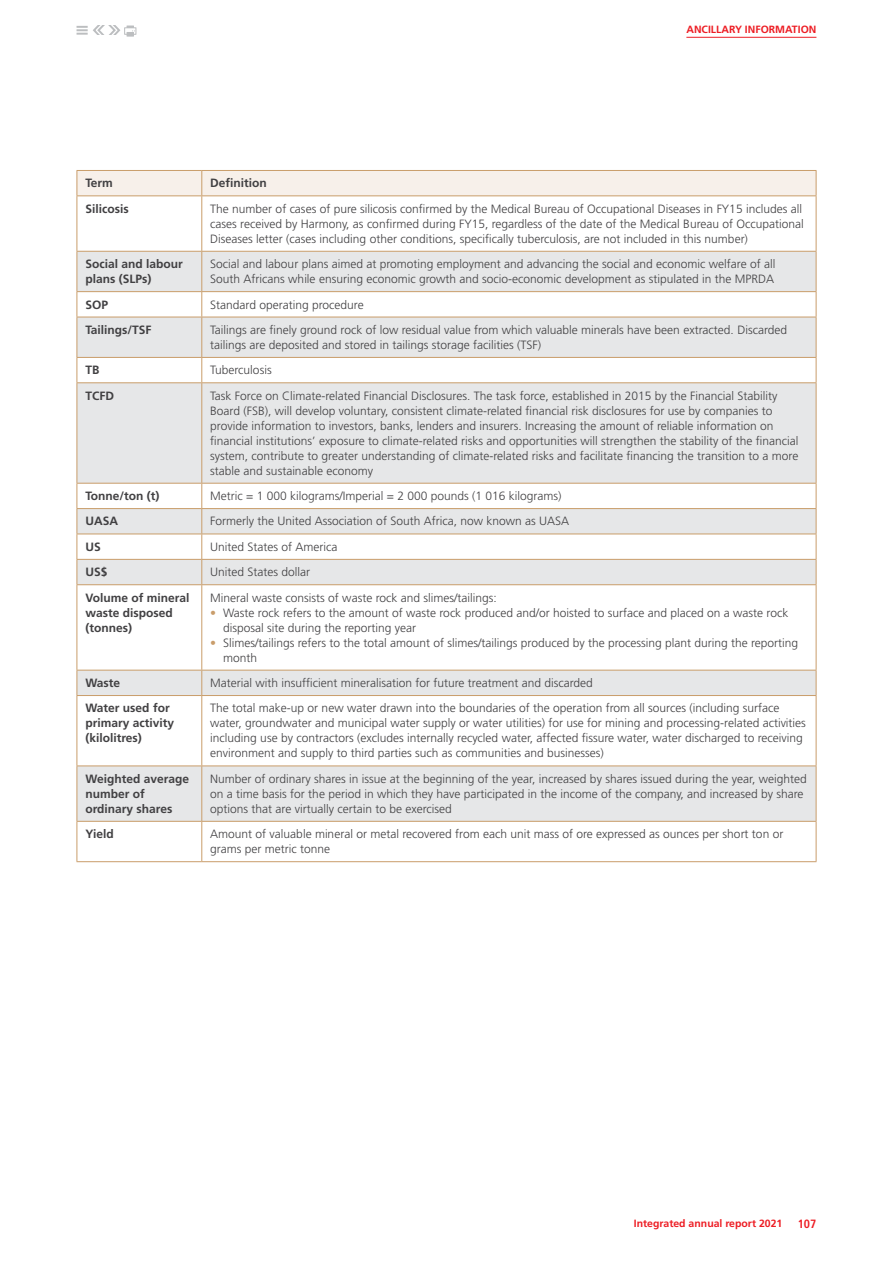
<style>
.page{position:relative;width:893px;height:1263px;background:#fff}
.page>*{position:absolute;margin:0;border:0;box-sizing:border-box;transform-origin:0 0}
.t1{font:300 12px/15px "Frutiger LT Std";color:#414042}
.t2{font:700 12px/15px "Frutiger LT Std";color:#414042}
.t3{font:700 condensed 12px "Frutiger LT Std";color:#ed1d24}
.t4{font:700 10.5px "Frutiger LT Std";color:#ed1d24}
.s1{color:#c99d6b}
</style>
<div class="page">
<svg style="left:78px;top:252px;width:738px;height:569px;fill:#e6e7e8"></svg>
<hr style="left:77px;top:861px;width:125px;height:1px;background:#c99d6a">
<hr style="left:202px;top:861px;width:614px;height:1px;background:#c99d6a">
<svg style="left:77px;top:170px;width:740px;height:26px;background:#f3eae1"></svg>
<hr style="left:77px;top:196px;width:1px;height:55px;background:#c99d6a">
<hr style="left:201px;top:196px;width:1px;height:55px;background:#c99d6a">
<hr style="left:816px;top:196px;width:1px;height:55px;background:#c99d6a">
<svg style="left:77px;top:292px;width:1px;height:25px"></svg>
<svg style="left:201px;top:292px;width:1px;height:25px"></svg>
<svg style="left:816px;top:292px;width:1px;height:25px"></svg>
<svg style="left:77px;top:358px;width:1px;height:24px"></svg>
<svg style="left:201px;top:358px;width:1px;height:24px"></svg>
<svg style="left:816px;top:358px;width:1px;height:24px"></svg>
<hr style="left:77px;top:585px;width:1px;height:85px;background:#c99d6a">
<hr style="left:201px;top:585px;width:1px;height:85px;background:#c99d6a">
<hr style="left:816px;top:585px;width:1px;height:85px;background:#c99d6a">
<hr style="left:77px;top:696px;width:1px;height:69px;background:#c99d6a">
<hr style="left:201px;top:696px;width:1px;height:69px;background:#c99d6a">
<hr style="left:816px;top:696px;width:1px;height:69px;background:#c99d6a">
<hr style="left:77px;top:822px;width:1px;height:39px;background:#c99d6a">
<hr style="left:201px;top:822px;width:1px;height:39px;background:#c99d6a">
<hr style="left:816px;top:822px;width:1px;height:39px;background:#c99d6a">
<hr style="left:77px;top:251px;width:125px;height:1px;background:#c99d6a">
<hr style="left:77px;top:252px;width:1px;height:39px;background:#c99d6a">
<hr style="left:77px;top:291px;width:125px;height:1px;background:#c99d6a">
<hr style="left:202px;top:251px;width:614px;height:1px;background:#c99d6a">
<hr style="left:201px;top:252px;width:1px;height:39px;background:#c99d6a">
<hr style="left:816px;top:252px;width:1px;height:39px;background:#c99d6a">
<hr style="left:202px;top:291px;width:614px;height:1px;background:#c99d6a">
<hr style="left:77px;top:317px;width:125px;height:1px;background:#c99d6a">
<hr style="left:77px;top:317px;width:1px;height:40px;background:#c99d6a">
<hr style="left:77px;top:357px;width:125px;height:1px;background:#c99d6a">
<hr style="left:202px;top:317px;width:614px;height:1px;background:#c99d6a">
<hr style="left:201px;top:317px;width:1px;height:40px;background:#c99d6a">
<hr style="left:816px;top:317px;width:1px;height:40px;background:#c99d6a">
<hr style="left:202px;top:357px;width:614px;height:1px;background:#c99d6a">
<hr style="left:77px;top:382px;width:125px;height:1px;background:#c99d6a">
<hr style="left:77px;top:383px;width:1px;height:100px;background:#c99d6a">
<hr style="left:77px;top:483px;width:125px;height:1px;background:#c99d6a">
<hr style="left:202px;top:382px;width:614px;height:1px;background:#c99d6a">
<hr style="left:201px;top:383px;width:1px;height:100px;background:#c99d6a">
<hr style="left:816px;top:383px;width:1px;height:100px;background:#c99d6a">
<hr style="left:202px;top:483px;width:614px;height:1px;background:#c99d6a">
<hr style="left:77px;top:508px;width:125px;height:1px;background:#c99d6a">
<hr style="left:77px;top:534px;width:125px;height:1px;background:#c99d6a">
<hr style="left:202px;top:508px;width:614px;height:1px;background:#c99d6a">
<hr style="left:202px;top:534px;width:614px;height:1px;background:#c99d6a">
<hr style="left:77px;top:559px;width:125px;height:1px;background:#c99d6a">
<svg style="left:77px;top:484px;width:1px;height:100px"></svg>
<hr style="left:77px;top:584px;width:125px;height:1px;background:#c99d6a">
<hr style="left:202px;top:559px;width:614px;height:1px;background:#c99d6a">
<svg style="left:201px;top:484px;width:1px;height:100px"></svg>
<svg style="left:816px;top:484px;width:1px;height:100px"></svg>
<hr style="left:202px;top:584px;width:614px;height:1px;background:#c99d6a">
<hr style="left:77px;top:670px;width:125px;height:1px;background:#c99d6a">
<svg style="left:77px;top:670px;width:1px;height:25px"></svg>
<hr style="left:77px;top:695px;width:125px;height:1px;background:#c99d6a">
<hr style="left:202px;top:670px;width:614px;height:1px;background:#c99d6a">
<svg style="left:201px;top:670px;width:1px;height:25px"></svg>
<svg style="left:816px;top:670px;width:1px;height:25px"></svg>
<hr style="left:202px;top:695px;width:614px;height:1px;background:#c99d6a">
<hr style="left:77px;top:765px;width:125px;height:1px;background:#c99d6a">
<hr style="left:77px;top:766px;width:1px;height:55px;background:#c99d6a">
<hr style="left:77px;top:821px;width:125px;height:1px;background:#c99d6a">
<hr style="left:202px;top:765px;width:614px;height:1px;background:#c99d6a">
<hr style="left:201px;top:766px;width:1px;height:55px;background:#c99d6a">
<hr style="left:816px;top:766px;width:1px;height:55px;background:#c99d6a">
<hr style="left:202px;top:821px;width:614px;height:1px;background:#c99d6a">
<hr style="left:686px;top:37px;width:130px;height:1px;background:#ed1d24">
<svg style="left:77px;top:26px;width:44px;height:9px"></svg>
<div style="left:124px;top:27px;width:12px;height:8px;border:1px solid #bcbec0"></div>
<svg style="left:127px;top:26px;width:8px;height:11px"></svg>
<p class="t4" style="left:686px;top:23px;width:132px">ANCILLARY INFORMATION</p>
<p class="t2" style="left:85px;top:176px;width:29px">Term</p>
<p class="t2" style="left:210px;top:176px;width:58px">Definition</p>
<p class="t2" style="left:85px;top:201px;width:45px">Silicosis</p>
<p class="t1" style="left:210px;top:201px;width:595px">The number of cases of pure silicosis confirmed by the Medical Bureau of Occupational Diseases in FY15 includes all cases received by Harmony, as confirmed during FY15, regardless of the date of the Medical Bureau of Occupational<br>Diseases letter (cases including other conditions, specifically tuberculosis, are not included in this number)</p>
<p class="t2" style="left:85px;top:256px;width:99px">Social and labour plans (SLPs)</p>
<p class="t1" style="left:210px;top:257px;width:566px">Social and labour plans aimed at promoting employment and advancing the social and economic welfare of all<br>South Africans while ensuring economic growth and socio-economic development as stipulated in the MPRDA</p>
<p class="t2" style="left:85px;top:297px;width:24px">SOP</p>
<p class="t1" style="left:210px;top:297px;width:155px">Standard operating procedure</p>
<p class="t2" style="left:85px;top:322px;width:68px">Tailings/TSF</p>
<p class="t1" style="left:210px;top:322px;width:578px">Tailings are finely ground rock of low residual value from which valuable minerals have been extracted. Discarded tailings are deposited and stored in tailings storage facilities (TSF)</p>
<p class="t2" style="left:85px;top:363px;width:16px">TB</p>
<p class="t1" style="left:210px;top:363px;width:63px">Tuberculosis</p>
<p class="t2" style="left:85px;top:388px;width:30px">TCFD</p>
<p class="t1" style="left:210px;top:388px;width:590px">Task Force on Climate-related Financial Disclosures. The task force, established in 2015 by the Financial Stability Board (FSB), will develop voluntary, consistent climate-related financial risk disclosures for use by companies to provide information to investors, banks, lenders and insurers. Increasing the amount of reliable information on financial institutions’ exposure to climate-related risks and opportunities will strengthen the stability of the financial system, contribute to greater understanding of climate-related risks and facilitate financing the transition to a more stable and sustainable economy</p>
<p class="t2" style="left:85px;top:488px;width:76px">Tonne/ton (t)</p>
<p class="t1" style="left:210px;top:489px;width:353px">Metric = 1 000 kilograms/Imperial = 2 000 pounds (1 016 kilograms)</p>
<p class="t2" style="left:85px;top:514px;width:34px">UASA</p>
<p class="t1" style="left:210px;top:514px;width:360px">Formerly the United Association of South Africa, now known as UASA</p>
<p class="t2" style="left:85px;top:539px;width:17px">US</p>
<p class="t1" style="left:210px;top:539px;width:129px">United States of America</p>
<p class="t2" style="left:85px;top:565px;width:24px">US$</p>
<p class="t1" style="left:210px;top:565px;width:102px">United States dollar</p>
<p class="t2" style="left:85px;top:590px;width:106px">Volume of mineral waste disposed (tonnes)</p>
<p class="t1" style="left:210px;top:590px;width:288px">Mineral waste consists of waste rock and slimes/tailings:</p>
<p class="t1" style="left:223px;top:605px;width:567px;text-indent:-13px"><span class="s1">•</span> Waste rock refers to the amount of waste rock produced and/or hoisted to surface and placed on a waste rock disposal site during the reporting year</p>
<p class="t1" style="left:223px;top:635px;width:577px;text-indent:-13px"><span class="s1">•</span> Slimes/tailings refers to the total amount of slimes/tailings produced by the processing plant during the reporting month</p>
<p class="t2" style="left:85px;top:675px;width:36px">Waste</p>
<p class="t1" style="left:210px;top:675px;width:384px">Material with insufficient mineralisation for future treatment and discarded</p>
<p class="t2" style="left:85px;top:701px;width:90px">Water used for primary activity (kilolitres)</p>
<p class="t1" style="left:210px;top:701px;width:597px">The total make-up or new water drawn into the boundaries of the operation from all sources (including surface water, groundwater and municipal water supply or water utilities) for use for mining and processing-related activities including use by contractors (excludes internally recycled water, affected fissure water, water discharged to receiving environment and supply to third parties such as communities and businesses)</p>
<p class="t2" style="left:85px;top:771px;width:105px">Weighted average number of ordinary shares</p>
<p class="t1" style="left:210px;top:771px;width:598px">Number of ordinary shares in issue at the beginning of the year, increased by shares issued during the year, weighted on a time basis for the period in which they have participated in the income of the company, and increased by share options that are virtually certain to be exercised</p>
<p class="t2" style="left:85px;top:826px;width:30px">Yield</p>
<p class="t1" style="left:210px;top:827px;width:574px">Amount of valuable mineral or metal recovered from each unit mass of ore expressed as ounces per short ton or grams per metric tonne</p>
<p class="t4" style="left:634px;top:1217px;width:150px">Integrated annual report 2021</p>
<p class="t3" style="left:798px;top:1216px;width:20px">107</p>
</div>
